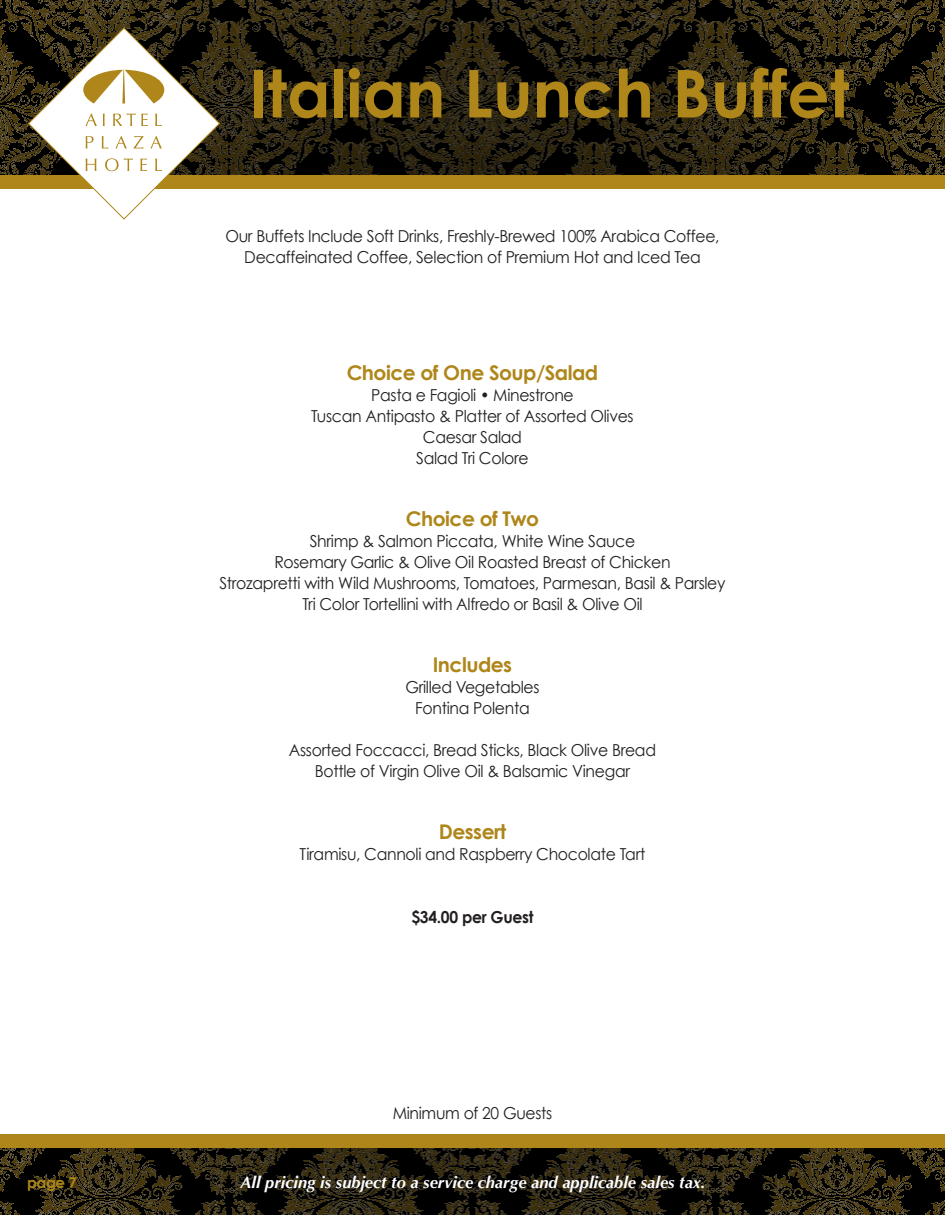
<style>
.page{position:relative;width:945px;height:1215px;background:#fff}
.page>*{position:absolute;margin:0;border:0;box-sizing:border-box;transform-origin:0 0}
.t1{font:700 66px "Century Gothic";color:#ae861a}
.t2{font:700 20.25px "Century Gothic";letter-spacing:-.025em;color:#ae861a}
.t3{font:16.5px/21px "Century Gothic";letter-spacing:-.02em;color:#231f20;text-align:center;scale:.95 1}
.t4{font:italic 700 16.5px "Optima";color:#fff}
.t5{font:700 16.5px "Century Gothic";letter-spacing:-.02em;color:#231f20;scale:.95 1}
.t6{font:700 15px "Century Gothic";color:#ae861a}
</style>
<div class="page">
<img style="left:0;top:0;width:945px;height:1215px">
<div style="left:0;top:176px;width:945px;height:972px;background:#fff"></div>
<div style="left:0;top:176px;width:945px;height:13px;background:#ae861a"></div>
<div style="left:0;top:1134px;width:945px;height:14px;background:#ae861a"></div>
<svg style="left:28px;top:27px;width:193px;height:193px"></svg>
<h1 class="t1" style="left:249px;top:52px;width:602px">Italian Lunch Buffet</h1>
<p class="t3" style="left:225px;top:225px;width:522px">Our Buffets Include Soft Drinks, Freshly-Brewed 100% Arabica Coffee,<br>Decaffeinated Coffee, Selection of Premium Hot and Iced Tea</p>
<p class="t2" style="left:347px;top:360px;width:253px">Choice of One Soup/Salad</p>
<p class="t3" style="left:311px;top:384px;width:341px">Pasta e Fagioli • Minestrone<br>Tuscan Antipasto &amp; Platter of Assorted Olives<br>Caesar Salad<br>Salad Tri Colore</p>
<p class="t2" style="left:406px;top:506px;width:135px">Choice of Two</p>
<p class="t3" style="left:219px;top:530px;width:534px">Shrimp &amp; Salmon Piccata, White Wine Sauce<br>Rosemary Garlic &amp; Olive Oil Roasted Breast of Chicken<br>Strozapretti with Wild Mushrooms, Tomatoes, Parmesan, Basil &amp; Parsley Tri Color Tortellini with Alfredo or Basil &amp; Olive Oil</p>
<p class="t2" style="left:433px;top:652px;width:81px">Includes</p>
<p class="t3" style="left:405px;top:676px;width:143px">Grilled Vegetables<br>Fontina Polenta</p>
<p class="t3" style="left:289px;top:739px;width:388px">Assorted Foccacci, Bread Sticks, Black Olive Bread<br>Bottle of Virgin Olive Oil &amp; Balsamic Vinegar</p>
<p class="t2" style="left:439px;top:819px;width:69px">Dessert</p>
<p class="t3" style="left:300px;top:844px;width:366px">Tiramisu, Cannoli and Raspberry Chocolate Tart</p>
<p class="t5" style="left:412px;top:907px;width:130px">$34.00 per Guest</p>
<p class="t3" style="left:393px;top:1102px;width:170px">Minimum of 20 Guests</p>
<p class="t6" style="left:27px;top:1173px;width:52px">page 7</p>
<p class="t4" style="left:241px;top:1173px;width:466px">All pricing is subject to a service charge and applicable sales tax.</p>
</div>
